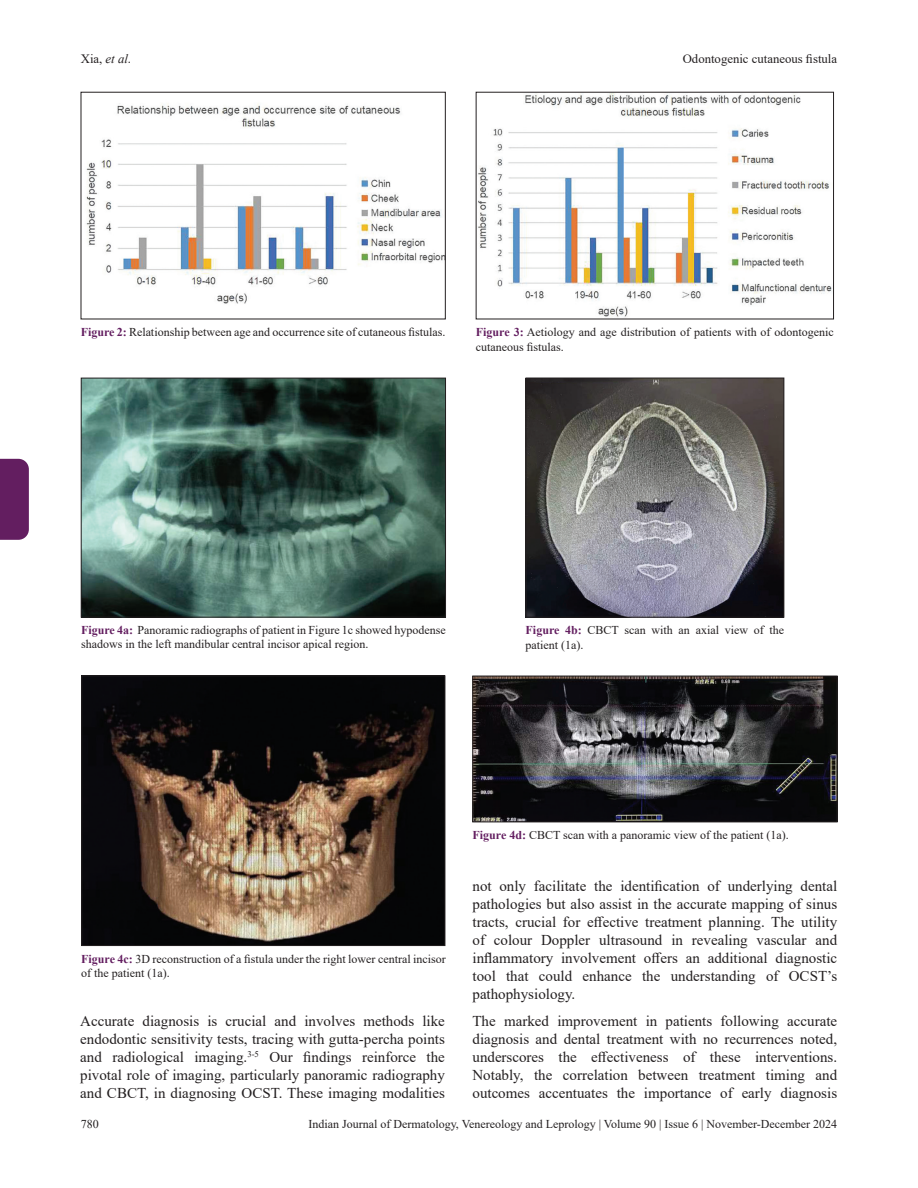
<style>
.page{position:relative;width:918px;height:1188px;background:#fff}
.page>*{position:absolute;margin:0;border:0;box-sizing:border-box;transform-origin:0 0}
.para{font:15px/18px "Times New Roman";color:#231f20;text-align:justify}
.para_last{font:15px/18px "Times New Roman";color:#231f20;text-align:justify}
.t1{font:12.75px "Times New Roman";color:#231f20}
.float_figure_figure{font:12px/14.4px "Times New Roman";color:#231f20}
.s1{font-style:italic}
.s2{font-weight:700;color:#631e60}
</style>
<div class="page">
<div style="left:0;top:459px;width:29px;height:81px;background:#631e60"></div>
<img style="left:86px;top:103px;width:358px;height:201px">
<img style="left:478px;top:94px;width:354px;height:223px">
<img style="left:528px;top:380px;width:254px;height:236px">
<div style="left:526px;top:378px;width:258px;height:240px;border:1px solid #231f20"></div>
<img style="left:83px;top:677px;width:360px;height:267px">
<div style="left:81px;top:675px;width:364px;height:271px;border:1px solid #231f20"></div>
<img style="left:474px;top:678px;width:362px;height:142px">
<div style="left:472px;top:676px;width:366px;height:146px;border:1px solid #231f20"></div>
<img style="left:83px;top:380px;width:361px;height:236px">
<div style="left:81px;top:378px;width:365px;height:240px;border:1px solid #231f20"></div>
<p class="t1" style="left:81px;top:50px;width:52px">Xia, <span class="s1">et al</span>.</p>
<p class="t1" style="left:683px;top:50px;width:156px">Odontogenic cutaneous fistula</p>
<p class="float_figure_figure" style="left:81px;top:325px;width:366px"><span class="s2">Figure 2:</span> Relationship between age and occurrence site of cutaneous fistulas.</p>
<p class="float_figure_figure" style="left:476px;top:325px;width:359px"><span class="s2">Figure 3:</span> Aetiology and age distribution of patients with of odontogenic cutaneous fistulas.</p>
<p class="float_figure_figure" style="left:81px;top:622px;width:366px"><span class="s2">Figure 4a:</span> Panoramic radiographs of patient in Figure 1c showed hypodense shadows in the left mandibular central incisor apical region.</p>
<p class="float_figure_figure" style="left:526px;top:623px;width:260px"><span class="s2">Figure 4b:</span> CBCT scan with an axial view of the patient (1a).</p>
<p class="float_figure_figure" style="left:81px;top:951px;width:366px"><span class="s2">Figure 4c:</span> 3D reconstruction of a fistula under the right lower central incisor of the patient (1a).</p>
<p class="para" style="left:80px;top:1011px;width:366px">Accurate diagnosis is crucial and involves methods like endodontic sensitivity tests, tracing with gutta-percha points and radiological imaging.<sup>3-5</sup> Our findings reinforce the pivotal role of imaging, particularly panoramic radiography and CBCT, in diagnosing OCST. These imaging modalities</p>
<p class="float_figure_figure" style="left:473px;top:827px;width:318px"><span class="s2">Figure 4d:</span> CBCT scan with a panoramic view of the patient (1a).</p>
<p class="para" style="left:472px;top:876px;width:366px">not only facilitate the identification of underlying dental pathologies but also assist in the accurate mapping of sinus tracts, crucial for effective treatment planning. The utility of colour Doppler ultrasound in revealing vascular and inflammatory involvement offers an additional diagnostic tool that could enhance the understanding of OCST’s pathophysiology.</p>
<p class="para_last" style="left:472px;top:1011px;width:366px">The marked improvement in patients following accurate diagnosis and dental treatment with no recurrences noted, underscores the effectiveness of these interventions.<br>Notably, the correlation between treatment timing and outcomes accentuates the importance of early diagnosis</p>
<p class="float_figure_figure" style="left:81px;top:1117px;width:19px">780</p>
<p class="float_figure_figure" style="left:308px;top:1117px;width:530px">Indian Journal of Dermatology, Venereology and Leprology | Volume 90 | Issue 6 | November-December 2024</p>
</div>
